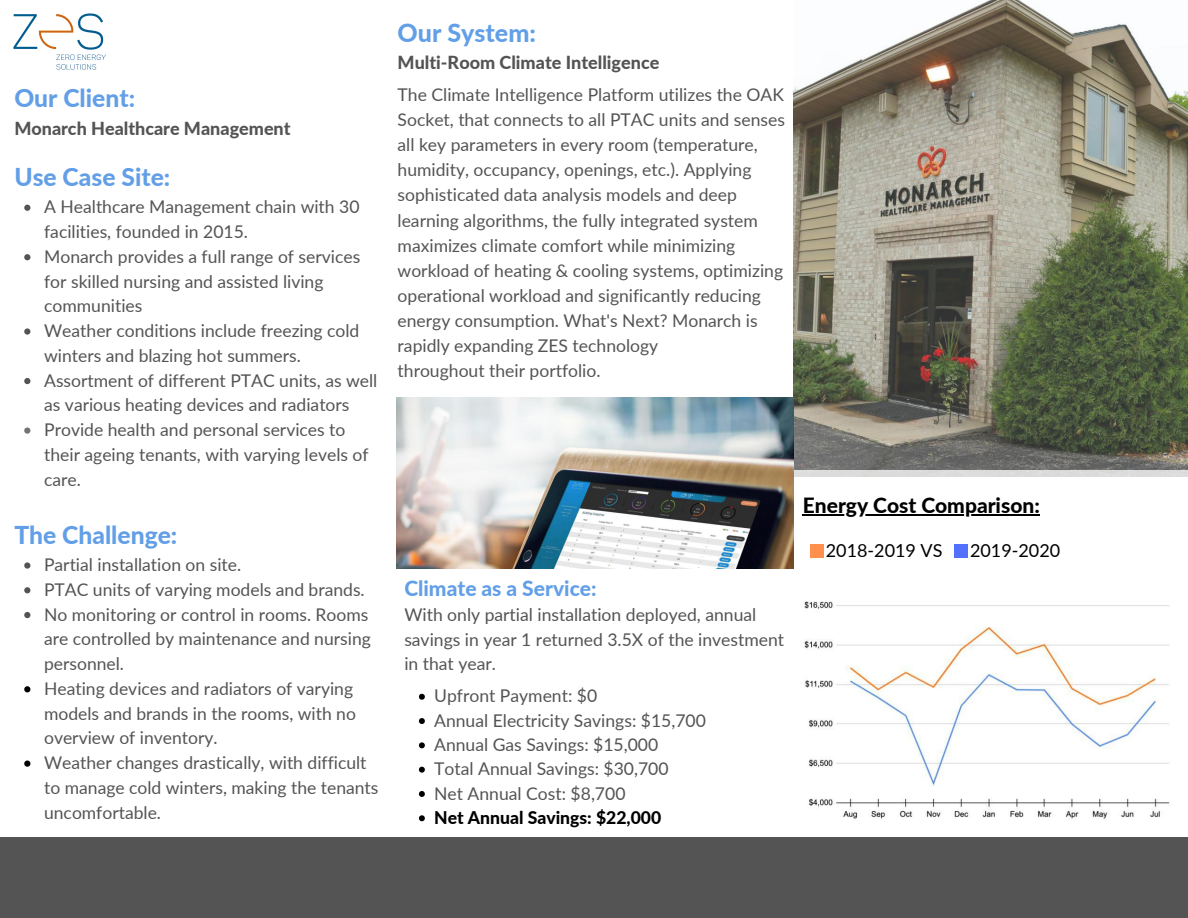
<style>
.page{position:relative;width:1188px;height:918px;background:#fff}
.page>*{position:absolute;margin:0;border:0;box-sizing:border-box;transform-origin:0 0}
.t1{font:800 25.05px "Lato";color:#629fe7}
.t2{font:800 24.6px "Lato";color:#629fe7}
.t3{font:800 21px "Lato";color:#000}
.t4{font:800 21px "Lato";color:#629fe7}
.t5{font:800 18px "Lato";color:#545454}
.t6{font:18px "Lato";color:#000}
.t7{font:17.55px/24.8px "Lato";color:#545454}
.t8{font:800 17.55px "Lato";color:#000}
</style>
<div class="page">
<img style="left:793px;top:0;width:395px;height:470px">
<img style="left:396px;top:397px;width:397px;height:171px">
<div style="left:954px;top:544px;width:14px;height:14px;background:#5271ff"></div>
<hr style="left:803px;top:514px;width:237px;height:1px;background:#000">
<div style="left:810px;top:544px;width:14px;height:14px;background:#ff914d"></div>
<svg style="left:24px;top:205px;width:6px;height:6px"></svg>
<svg style="left:24px;top:254px;width:6px;height:6px"></svg>
<svg style="left:24px;top:328px;width:6px;height:7px"></svg>
<svg style="left:24px;top:378px;width:6px;height:6px"></svg>
<svg style="left:24px;top:427px;width:6px;height:7px"></svg>
<svg style="left:24px;top:562px;width:6px;height:7px"></svg>
<svg style="left:24px;top:587px;width:6px;height:6px"></svg>
<svg style="left:24px;top:612px;width:6px;height:6px"></svg>
<svg style="left:24px;top:686px;width:6px;height:6px"></svg>
<svg style="left:24px;top:761px;width:6px;height:6px"></svg>
<img style="left:13px;top:13px;width:93px;height:57px">
<img style="left:804px;top:601px;width:366px;height:218px">
<svg style="left:419px;top:694px;width:6px;height:6px"></svg>
<svg style="left:419px;top:718px;width:6px;height:6px"></svg>
<svg style="left:419px;top:742px;width:6px;height:6px"></svg>
<svg style="left:419px;top:767px;width:6px;height:6px"></svg>
<svg style="left:419px;top:791px;width:6px;height:6px"></svg>
<svg style="left:419px;top:815px;width:6px;height:6px"></svg>
<div style="left:0;top:837px;width:1188px;height:81px;background:#545454"></div>
<h2 class="t2" style="left:14px;top:83px;width:122px">Our Client:</h2>
<p class="t5" style="left:14px;top:118px;width:278px">Monarch Healthcare Management</p>
<h2 class="t2" style="left:14px;top:162px;width:157px">Use Case Site:</h2>
<p class="t7" style="left:44px;top:194px;width:335px">A Healthcare Management chain with 30 facilities, founded in 2015.<br>Monarch provides a full range of services for skilled nursing and assisted living communities<br>Weather conditions include freezing cold winters and blazing hot summers.<br>Assortment of different PTAC units, as well as various heating devices and radiators Provide health and personal services to their ageing tenants, with varying levels of care.</p>
<h2 class="t2" style="left:14px;top:520px;width:165px">The Challenge:</h2>
<p class="t7" style="left:44px;top:552px;width:336px">Partial installation on site.<br>PTAC units of varying models and brands.<br>No monitoring or control in rooms. Rooms are controlled by maintenance and nursing personnel.<br>Heating devices and radiators of varying models and brands in the rooms, with no overview of inventory.<br>Weather changes drastically, with difficult to manage cold winters, making the tenants uncomfortable.</p>
<h1 class="t1" style="left:398px;top:17px;width:140px">Our System:</h1>
<p class="t5" style="left:398px;top:52px;width:263px">Multi-Room Climate Intelligence</p>
<p class="t7" style="left:398px;top:81px;width:389px;line-height:25.2px">The Climate Intelligence Platform utilizes the OAK Socket, that connects to all PTAC units and senses all key parameters in every room (temperature, humidity, occupancy, openings, etc.). Applying sophisticated data analysis models and deep learning algorithms, the fully integrated system maximizes climate comfort while minimizing workload of heating &amp; cooling systems, optimizing operational workload and significantly reducing energy consumption. What's Next? Monarch is rapidly expanding ZES technology<br>throughout their portfolio.</p>
<p class="t4" style="left:404px;top:575px;width:194px">Climate as a Service:</p>
<p class="t7" style="left:404px;top:602px;width:381px;line-height:24.3px">With only partial installation deployed, annual savings in year 1 returned 3.5X of the investment in that year.</p>
<p class="t7" style="left:434px;top:683px;width:273px;line-height:24.3px">Upfront Payment: $0<br>Annual Electricity Savings: $15,700<br>Annual Gas Savings: $15,000<br>Total Annual Savings: $30,700<br>Net Annual Cost: $8,700</p>
<p class="t8" style="left:434px;top:807px;width:229px">Net Annual Savings: $22,000</p>
<p class="t3" style="left:803px;top:492px;width:239px">Energy Cost Comparison:</p>
<p class="t6" style="left:826px;top:539px;width:118px">2018-2019 VS</p>
<p class="t6" style="left:970px;top:539px;width:92px">2019-2020</p>
</div>
